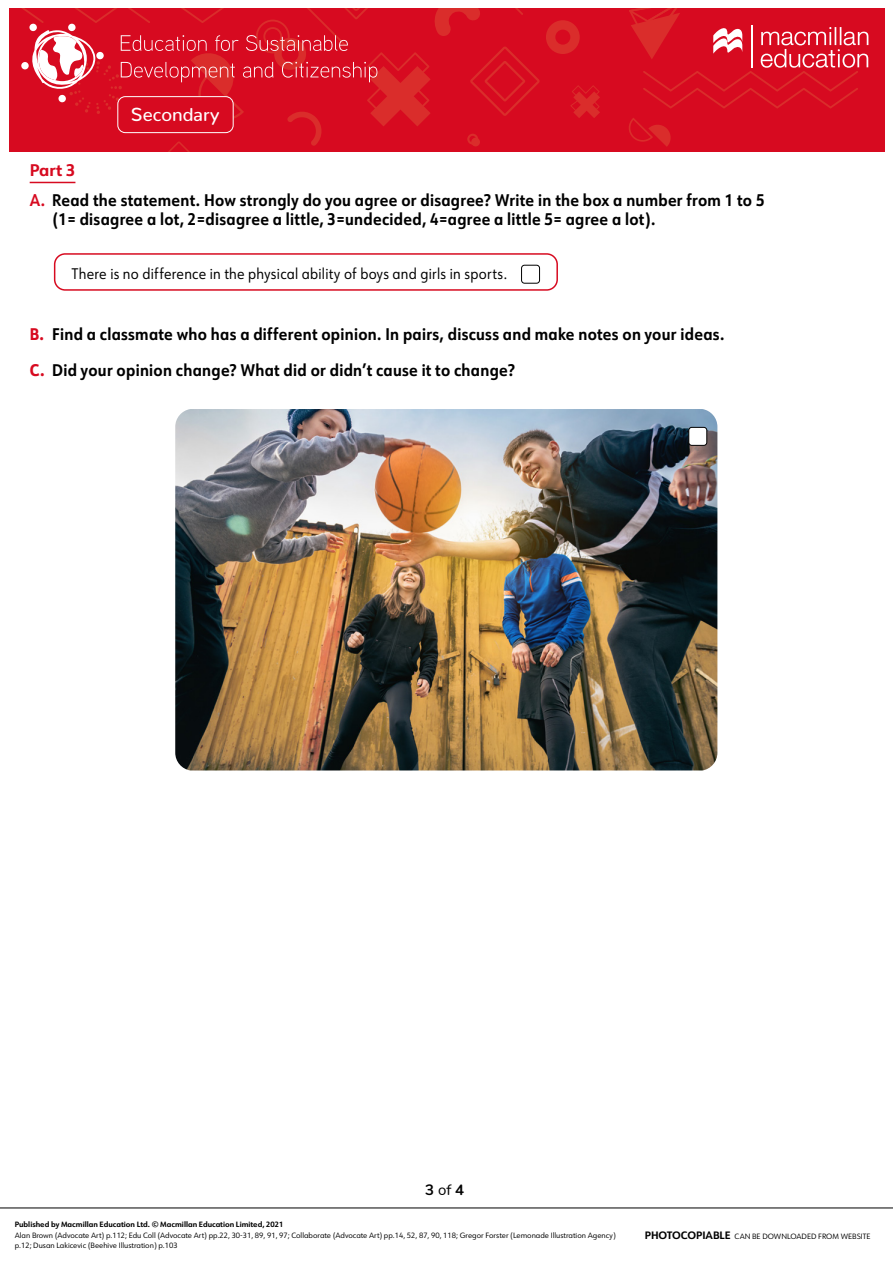
<style>
.page{position:relative;width:893px;height:1263px;background:#fff}
.page>*{position:absolute;margin:0;border:0;box-sizing:border-box;transform-origin:0 0}
.t1{font:500 18.6px "Nunito";color:#fff}
.WS__Rubric{font:700 16.5px/19.5px "URW Form";letter-spacing:.02em;color:#000;scale:.9 1}
.Ws__Subhead{font:700 16.5px "URW Form";color:#d70a20}
.WS__Body_text_1_colu{font:15px "URW Form";letter-spacing:.02em;color:#000;scale:.9 1}
.t2{font:700 15px "Nunito";color:#000}
.t3{font:7.5px/10.5px "URW Form";color:#000}
.t4{font:700 7.5px "URW Form";color:#000}
.t5{font:7.5px "URW Form";color:#000}
.s1{color:#d70a20}
.s2{font-weight:800;color:#d70a20}
.s3{font-weight:400}
.s4{font-weight:700;font-size:10.5px}
</style>
<div class="page">
<div style="left:9px;top:9px;width:876px;height:143px;background:#d70a20"></div>
<svg style="left:546px;top:9px;width:322px;height:138px"></svg>
<svg style="left:21px;top:9px;width:519px;height:143px"></svg>
<div style="left:118px;top:97px;width:115px;height:36px;background:#d70a20;border-radius:8px"></div>
<div style="left:117px;top:96px;width:117px;height:37px;border:1px solid #fff;border-radius:8px"></div>
<hr style="left:0;top:1208px;width:893px;height:1px;background:#000">
<hr style="left:30px;top:182px;width:45px;height:1px;background:#d70a20">
<img style="left:175px;top:409px;width:542px;height:361px">
<div style="left:689px;top:427px;width:18px;height:18px;background:#fff;border-radius:3px"></div>
<div style="left:688px;top:427px;width:19px;height:19px;border:1px solid #000;border-radius:3px"></div>
<div style="left:521px;top:265px;width:19px;height:19px;border:1px solid #000;border-radius:3px"></div>
<div style="left:54px;top:253px;width:504px;height:38px;border:2px solid #d70a20;border-radius:10px"></div>
<p class="t1" style="left:131px;top:98px;width:90px">Secondary</p>
<p class="Ws__Subhead" style="left:30px;top:158px;width:47px">Part 3</p>
<p class="WS__Rubric" style="left:52px;top:189px;width:793px;text-indent:-22px"><span class="s1">A.</span> Read the statement. How strongly do you agree or disagree? Write in the box a number from 1 to 5 (1= disagree a lot, 2=disagree a little, 3=undecided, 4=agree a little 5= agree a lot).</p>
<p class="WS__Body_text_1_colu" style="left:72px;top:264px;width:485px">There is no difference in the physical ability of boys and girls in sports.</p>
<p class="WS__Rubric" style="left:30px;top:324px;width:773px"><span class="s2">B.</span> Find a classmate who has a different opinion. In pairs, discuss and make notes on your ideas.</p>
<p class="WS__Rubric" style="left:30px;top:360px;width:540px"><span class="s2">C.</span> Did your opinion change? What did or didn’t cause it to change?</p>
<p class="t2" style="left:425px;top:1179px;width:41px">3 <span class="s3">of</span> 4</p>
<p class="t4" style="left:15px;top:1219px;width:270px">Published by Macmillan Education Ltd. © Macmillan Education Limited, 2021</p>
<p class="t3" style="left:15px;top:1230px;width:602px">Alan Brown (Advocate Art) p.112; Edu Coll (Advocate Art) pp.22, 30-31, 89, 91, 97; Collaborate (Advocate Art) pp.14, 52, 87, 90, 118; Gregor Forster (Lemonade Illustration Agency) p.12; Dusan Lakicevic (Beehive Illustration) p.103</p>
<p class="t5" style="left:645px;top:1231px;width:227px"><span class="s4">PHOTOCOPIABLE</span> CAN BE DOWNLOADED FROM WEBSITE</p>
</div>
